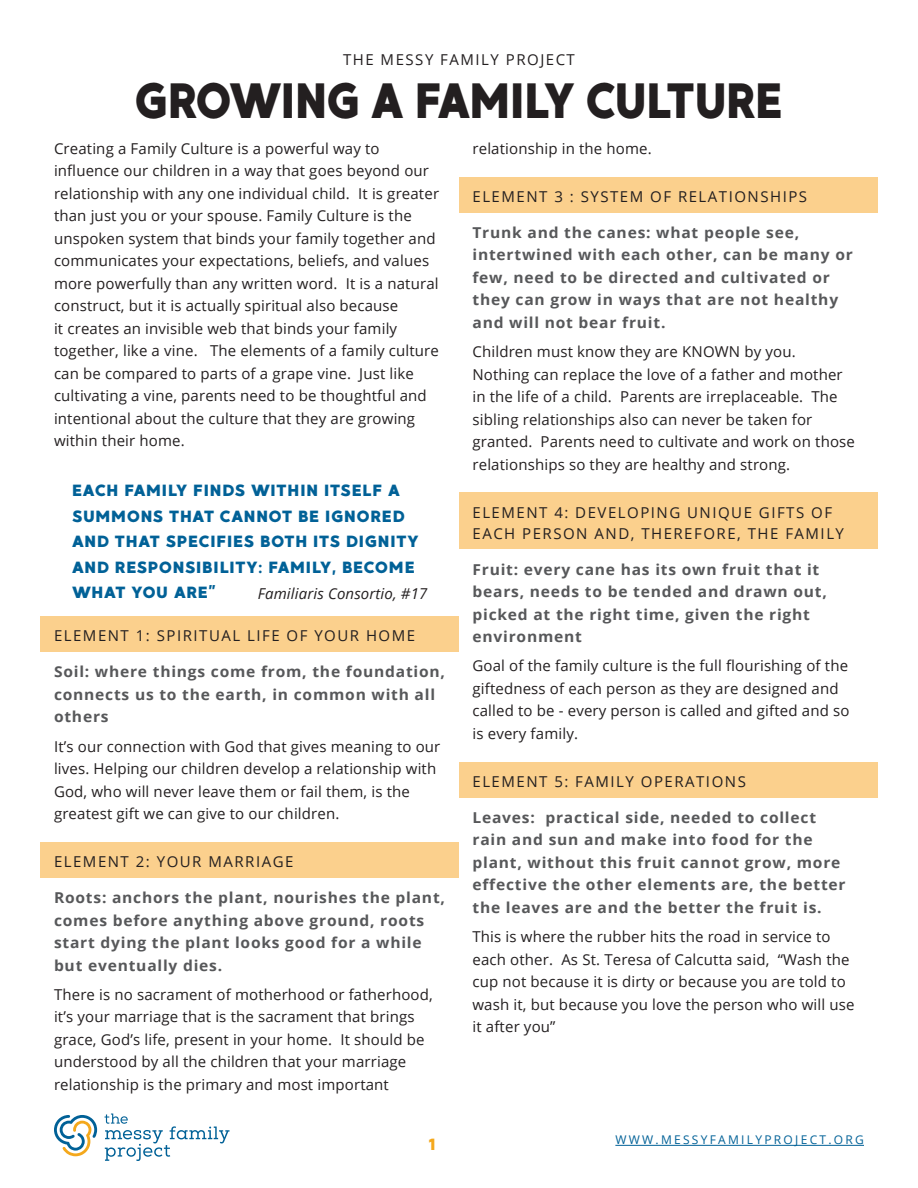
<style>
.page{position:relative;width:918px;height:1188px;background:#fff}
.page>*{position:absolute;margin:0;border:0;box-sizing:border-box;transform-origin:0 0}
.t1{font:49.5px "MADE Good Time Grotesk";letter-spacing:-.02em;color:#231f20;scale:.87 1}
.t2{font:16.2px/25.5px "MADE Good Time Grotesk";letter-spacing:.05em;color:#016197}
.t3{font:16.2px "MADE Good Time Grotesk";color:#f4a81c}
.t4{font:15px/22.5px "Open Sans";letter-spacing:.01em;color:#231f20}
.t5{font:700 15px/22.5px "Open Sans";letter-spacing:.05em;color:#57585a;scale:1.04 1}
.t6{font:15px/21px "Open Sans";letter-spacing:.1em;color:#231f20}
.t7{font:italic 15px "Open Sans";letter-spacing:.01em;color:#231f20}
.t8{font:12px "Open Sans";letter-spacing:.19em;color:#016197}
</style>
<div class="page">
<svg style="left:105px;top:1114px;width:125px;height:47px"></svg>
<svg style="left:54px;top:1115px;width:43px;height:41px"></svg>
<hr style="left:615px;top:1145px;width:249px;height:1px;background:#016197">
<div style="left:40px;top:616px;width:419px;height:36px;background:#fbd08d"></div>
<div style="left:40px;top:842px;width:419px;height:36px;background:#fbd08d"></div>
<div style="left:459px;top:177px;width:419px;height:35px;background:#fbd08d"></div>
<div style="left:459px;top:493px;width:419px;height:56px;background:#fbd08d"></div>
<div style="left:459px;top:762px;width:419px;height:35px;background:#fbd08d"></div>
<p class="t6" style="left:343px;top:49px;width:233px">THE MESSY FAMILY PROJECT</p>
<h1 class="t1" style="left:135px;top:69px;width:746px">GROWING A FAMILY CULTURE</h1>
<p class="t4" style="left:54px;top:137px;width:387px">Creating a Family Culture is a powerful way to influence our children in a way that goes beyond our relationship with any one individual child. It is greater than just you or your spouse. Family Culture is the unspoken system that binds your family together and communicates your expectations, beliefs, and values more powerfully than any written word. It is a natural construct, but it is actually spiritual also because<br>it creates an invisible web that binds your family together, like a vine. The elements of a family culture can be compared to parts of a grape vine. Just like cultivating a vine, parents need to be thoughtful and intentional about the culture that they are growing within their home.</p>
<p class="t2" style="left:72px;top:478px;width:348px">EACH FAMILY FINDS WITHIN ITSELF A<br>SUMMONS THAT CANNOT BE IGNORED<br>AND THAT SPECIFIES BOTH ITS DIGNITY<br>AND RESPONSIBILITY: FAMILY, BECOME<br>WHAT YOU ARE”</p>
<p class="t7" style="left:258px;top:583px;width:171px">Familiaris Consortio, #17</p>
<p class="t6" style="left:54px;top:625px;width:363px">ELEMENT 1: SPIRITUAL LIFE OF YOUR HOME</p>
<p class="t5" style="left:54px;top:660px;width:378px">Soil: where things come from, the foundation, connects us to the earth, in common with all others</p>
<p class="t4" style="left:54px;top:735px;width:388px">It’s our connection with God that gives meaning to our lives. Helping our children develop a relationship with God, who will never leave them or fail them, is the greatest gift we can give to our children.</p>
<p class="t6" style="left:54px;top:851px;width:241px">ELEMENT 2: YOUR MARRIAGE</p>
<p class="t5" style="left:54px;top:886px;width:378px">Roots: anchors the plant, nourishes the plant, comes before anything above ground, roots start dying the plant looks good for a while but eventually dies.</p>
<p class="t4" style="left:54px;top:983px;width:380px">There is no sacrament of motherhood or fatherhood, it’s your marriage that is the sacrament that brings grace, God’s life, present in your home. It should be understood by all the children that your marriage relationship is the primary and most important</p>
<p class="t3" style="left:429px;top:1134px;width:8px">1</p>
<p class="t4" style="left:472px;top:137px;width:181px">relationship in the home.</p>
<p class="t6" style="left:472px;top:186px;width:336px">ELEMENT 3 : SYSTEM OF RELATIONSHIPS</p>
<p class="t5" style="left:472px;top:221px;width:367px">Trunk and the canes: what people see, intertwined with each other, can be many or few, need to be directed and cultivated or they can grow in ways that are not healthy and will not bear fruit.</p>
<p class="t4" style="left:472px;top:340px;width:384px">Children must know they are KNOWN by you.<br>Nothing can replace the love of a father and mother in the life of a child. Parents are irreplaceable. The sibling relationships also can never be taken for granted. Parents need to cultivate and work on those relationships so they are healthy and strong.</p>
<p class="t6" style="left:472px;top:501px;width:373px">ELEMENT 4: DEVELOPING UNIQUE GIFTS OF<br>EACH PERSON AND, THEREFORE, THE FAMILY</p>
<p class="t5" style="left:472px;top:558px;width:342px">Fruit: every cane has its own fruit that it bears, needs to be tended and drawn out, picked at the right time, given the right environment</p>
<p class="t4" style="left:472px;top:654px;width:378px">Goal of the family culture is the full flourishing of the giftedness of each person as they are designed and called to be - every person is called and gifted and so is every family.</p>
<p class="t6" style="left:472px;top:771px;width:275px">ELEMENT 5: FAMILY OPERATIONS</p>
<p class="t5" style="left:472px;top:806px;width:360px">Leaves: practical side, needed to collect rain and sun and make into food for the plant, without this fruit cannot grow, more effective the other elements are, the better the leaves are and the better the fruit is.</p>
<p class="t4" style="left:472px;top:925px;width:383px">This is where the rubber hits the road in service to each other. As St. Teresa of Calcutta said, “Wash the cup not because it is dirty or because you are told to wash it, but because you love the person who will use it after you”</p>
<p class="t8" style="left:615px;top:1132px;width:250px">WWW.MESSYFAMILYPROJECT.ORG</p>
</div>
